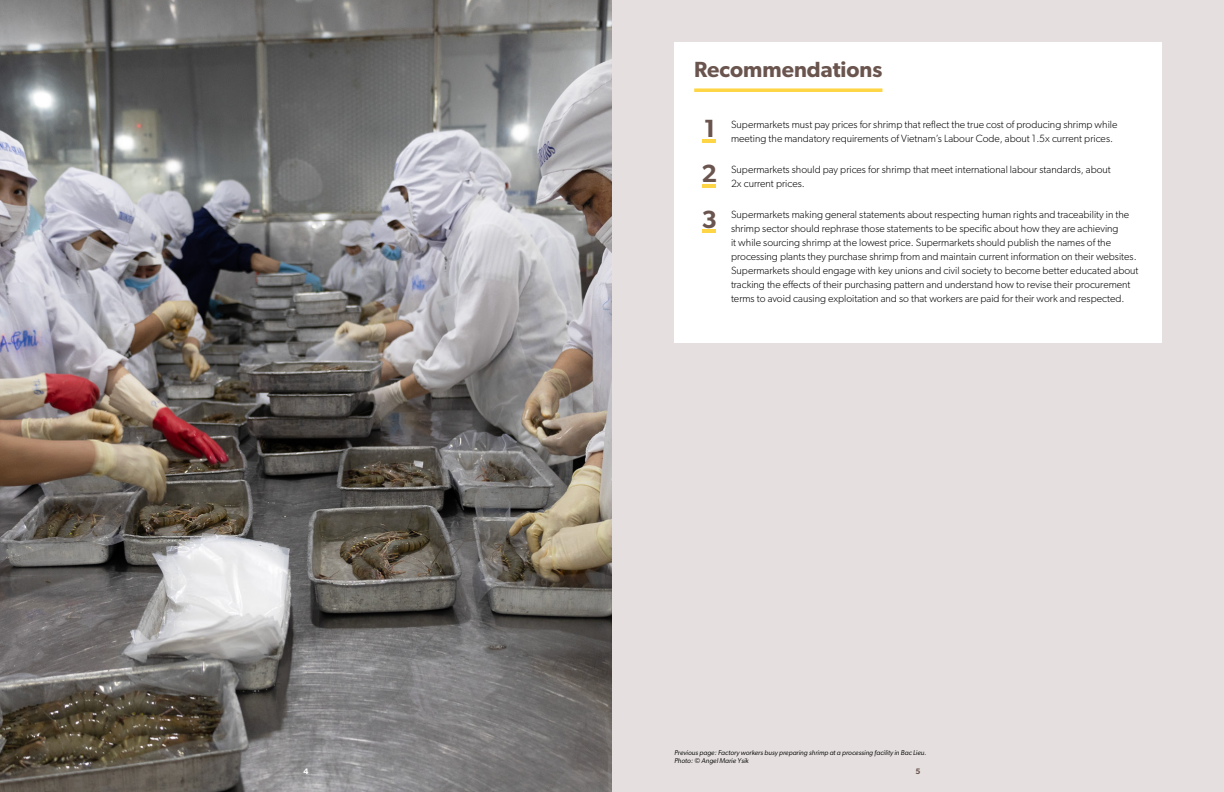
<style>
.page{position:relative;width:1224px;height:792px;background:#fff}
.page>*{position:absolute;margin:0;border:0;box-sizing:border-box;transform-origin:0 0}
.t1{font:600 25px/45.1px "Gibson";color:#6a544e;text-align:justify}
.t2{font:600 22px "Gibson";color:#6a544e}
.t3{font:300 10.5px/14px "Gibson";color:#000}
.t4{font:600 8px "Gibson";color:#fff}
.t5{font:600 8px "Gibson";color:#6a544e}
.t6{font:italic 7px/8.4px "Gibson";color:#000}
</style>
<div class="page">
<div style="left:612px;top:0;width:612px;height:792px;background:#e5e0df"></div>
<div style="left:674px;top:43px;width:488px;height:300px;background:#fff"></div>
<img style="left:0;top:0;width:612px;height:792px">
<svg style="left:694px;top:88px;width:188px;height:4px"></svg>
<hr style="left:703px;top:139px;width:13px;height:4px;background:#fed544">
<hr style="left:703px;top:184px;width:13px;height:4px;background:#fed544">
<hr style="left:703px;top:229px;width:13px;height:4px;background:#fed544">
<h2 class="t2" style="left:694px;top:56px;width:190px">Recommendations</h2>
<h1 class="t1" style="left:701px;top:106px;width:17px">1<br>2<br>3</h1>
<p class="t3" style="left:731px;top:117px;width:388px">Supermarkets must pay prices for shrimp that reflect the true cost of producing shrimp while meeting the mandatory requirements of Vietnam’s Labour Code, about 1.5x current prices.</p>
<p class="t3" style="left:731px;top:162px;width:381px">Supermarkets should pay prices for shrimp that meet international labour standards, about<br>2x current prices.</p>
<p class="t3" style="left:731px;top:207px;width:409px">Supermarkets making general statements about respecting human rights and traceability in the shrimp sector should rephrase those statements to be specific about how they are achieving<br>it while sourcing shrimp at the lowest price. Supermarkets should publish the names of the processing plants they purchase shrimp from and maintain current information on their websites.<br>Supermarkets should engage with key unions and civil society to become better educated about tracking the effects of their purchasing pattern and understand how to revise their procurement terms to avoid causing exploitation and so that workers are paid for their work and respected.</p>
<p class="t6" style="left:674px;top:748px;width:254px">Previous page: Factory workers busy preparing shrimp at a processing facility in Bac Lieu.<br>Photo: © Angel Marie Ysik</p>
<p class="t4" style="left:303px;top:766px;width:7px">4</p>
<p class="t5" style="left:915px;top:766px;width:7px">5</p>
</div>
